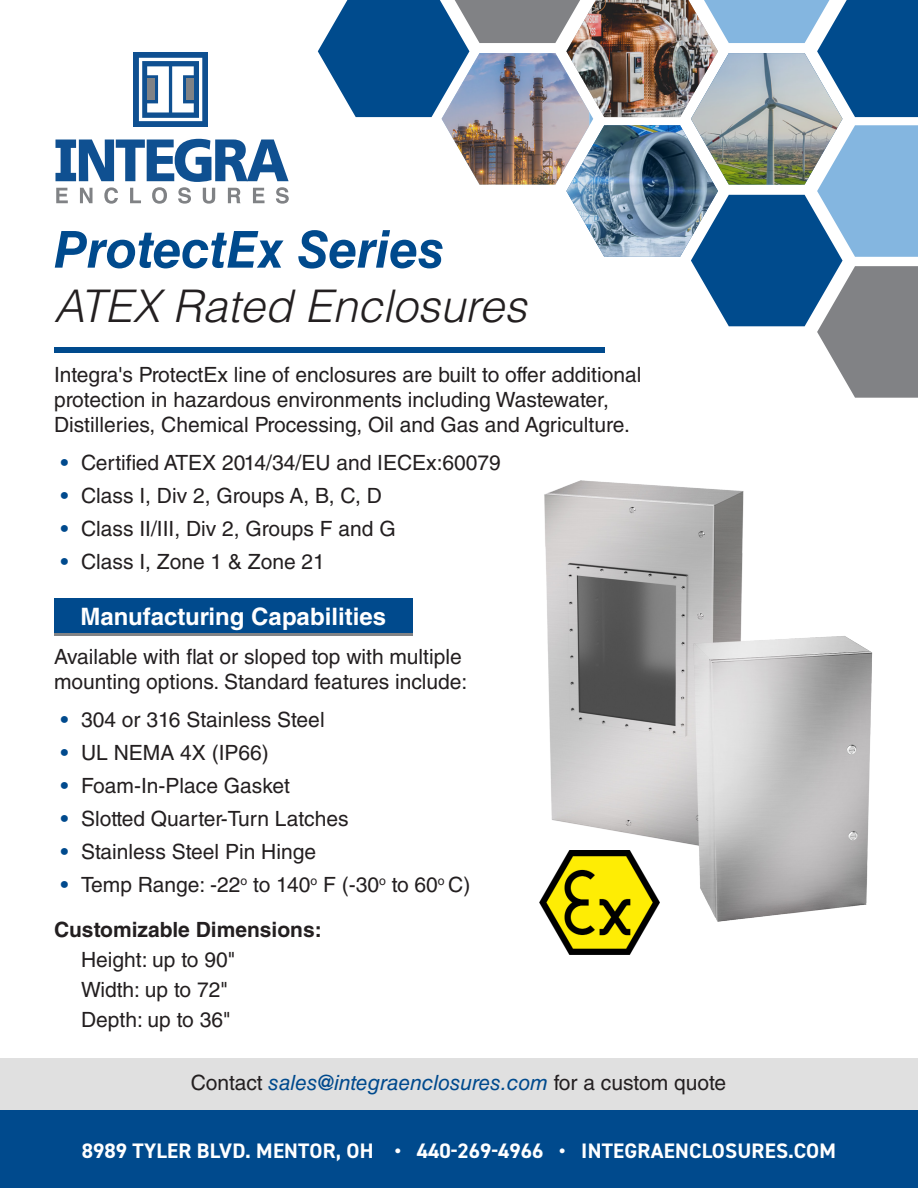
<style>
.page{position:relative;width:918px;height:1188px;background:#fff}
.page>*{position:absolute;margin:0;border:0;box-sizing:border-box;transform-origin:0 0}
.t1{font:italic 700 51px "Helvetica LT Std";color:#004a8d}
.t2{font:italic 300 45px "Helvetica LT Std";color:#231f20}
.t3{font:700 24px "Helvetica LT Std";color:#fff}
.t4{font:21px/25.2px "Helvetica LT Std";color:#231f20}
.t5{font:700 21px "DIN2014";letter-spacing:.01em;color:#fff}
.t6{font:italic 21px "Helvetica LT Std";color:#004a8d}
.t7{font:700 21px "Helvetica LT Std";color:#231f20}
.s1{font-weight:700;color:#004a8d}
.s2{font-style:normal;color:#231f20}
</style>
<div class="page">
<div style="left:54px;top:599px;width:359px;height:34px;background:#004a8d"></div>
<div style="left:0;top:1058px;width:918px;height:59px;background:#e0e0e0"></div>
<div style="left:0;top:1110px;width:918px;height:78px;background:#004a8d"></div>
<div style="left:133px;top:52px;width:75px;height:74px;background:linear-gradient(to right,#0f5091,#0f5091)"></div>
<svg style="left:139px;top:58px;width:63px;height:63px"></svg>
<div style="left:186px;top:79px;width:8px;height:21px;background:#808285"></div>
<svg style="left:56px;top:139px;width:233px;height:65px"></svg>
<img style="left:318px;top:0;width:600px;height:398px">
<div style="left:54px;top:347px;width:550px;height:6px;background:#004a8d"></div>
<hr style="left:54px;top:633px;width:359px;height:3px;background:#828385">
<img style="left:544px;top:480px;width:329px;height:442px">
<img style="left:539px;top:851px;width:120px;height:104px">
<p class="t1" style="left:54px;top:219px;width:391px">ProtectEx Series</p>
<p class="t2" style="left:54px;top:278px;width:474px">ATEX Rated Enclosures</p>
<p class="t4" style="left:54px;top:362px;width:589px">Integra's ProtectEx line of enclosures are built to offer additional protection in hazardous environments including Wastewater,<br>Distilleries, Chemical Processing, Oil and Gas and Agriculture.</p>
<p class="t4" style="left:61px;top:450px;width:442px"><span class="s1">•</span> Certified ATEX 2014/34/EU and IECEx:60079</p>
<p class="t4" style="left:61px;top:483px;width:323px"><span class="s1">•</span> Class I, Div 2, Groups A, B, C, D</p>
<p class="t4" style="left:61px;top:516px;width:336px"><span class="s1">•</span> Class II/III, Div 2, Groups F and G</p>
<p class="t4" style="left:61px;top:549px;width:266px"><span class="s1">•</span> Class I, Zone 1 &amp; Zone 21</p>
<p class="t3" style="left:81px;top:602px;width:307px">Manufacturing Capabilities</p>
<p class="t4" style="left:54px;top:644px;width:415px">Available with flat or sloped top with multiple mounting options. Standard features include:</p>
<p class="t4" style="left:61px;top:707px;width:265px"><span class="s1">•</span> 304 or 316 Stainless Steel</p>
<p class="t4" style="left:61px;top:740px;width:210px"><span class="s1">•</span> UL NEMA 4X (IP66)</p>
<p class="t4" style="left:61px;top:773px;width:231px"><span class="s1">•</span> Foam-In-Place Gasket</p>
<p class="t4" style="left:61px;top:806px;width:289px"><span class="s1">•</span> Slotted Quarter-Turn Latches</p>
<p class="t4" style="left:61px;top:839px;width:257px"><span class="s1">•</span> Stainless Steel Pin Hinge</p>
<p class="t4" style="left:61px;top:872px;width:411px"><span class="s1">•</span> Temp Range: -22<sup>o</sup> to 140<sup>o</sup> F (-30<sup>o</sup> to 60<sup>o</sup> C)</p>
<p class="t7" style="left:54px;top:917px;width:269px">Customizable Dimensions:</p>
<p class="t4" style="left:81px;top:947px;width:156px">Height: up to 90"</p>
<p class="t4" style="left:81px;top:977px;width:148px">Width: up to 72"</p>
<p class="t4" style="left:81px;top:1007px;width:151px">Depth: up to 36"</p>
<p class="t6" style="left:191px;top:1070px;width:537px"><span class="s2">Contact</span> sales@integraenclosures.com <span class="s2">for a custom quote</span></p>
<p class="t5" style="left:82px;top:1137px;width:756px">8989 TYLER BLVD. MENTOR, OH • 440-269-4966 • INTEGRAENCLOSURES.COM</p>
</div>
